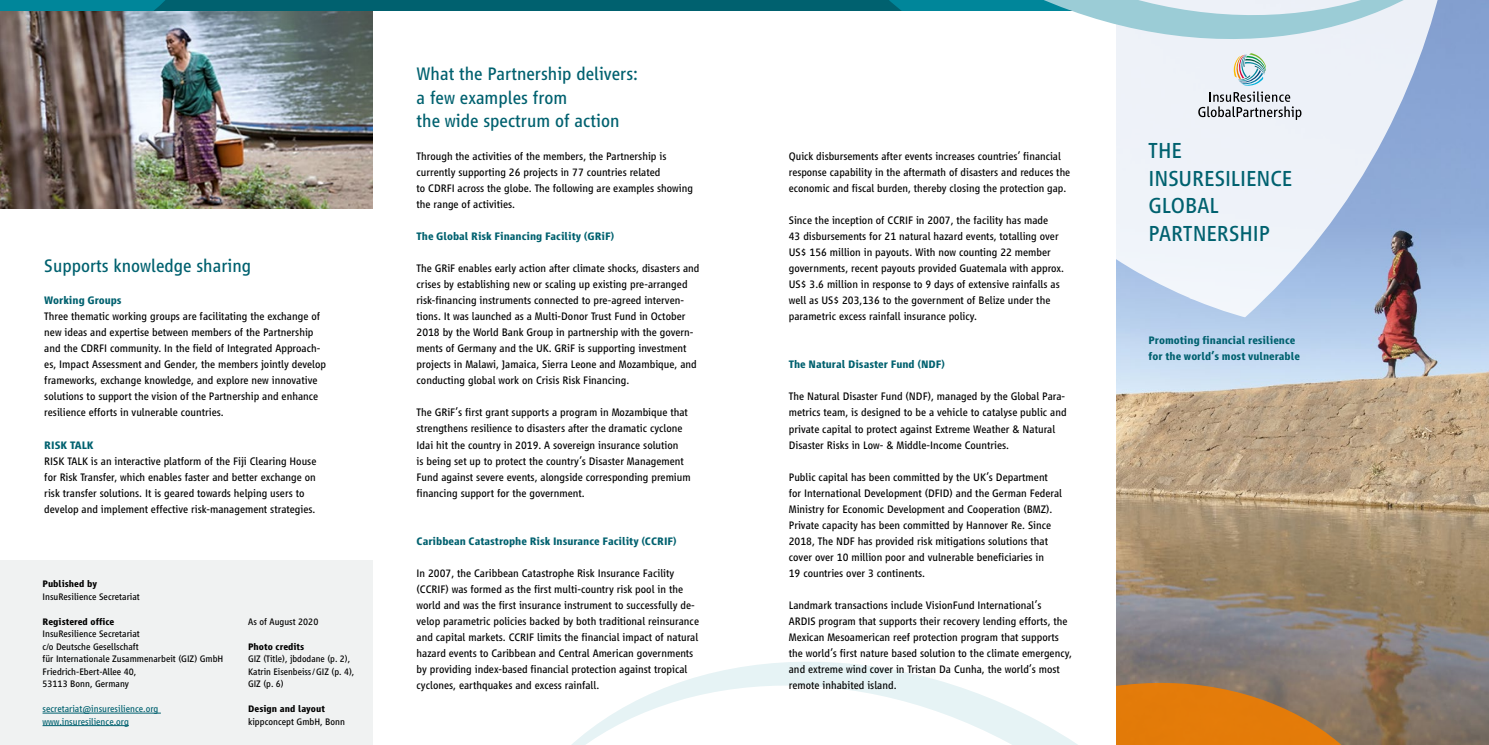
<style>
.page{position:relative;width:1489px;height:745px;background:#fff}
.page>*{position:absolute;margin:0;border:0;box-sizing:border-box;transform-origin:0 0}
.t1{font:22.5px/27.8px "Vialog LT Pro";letter-spacing:-.005em;color:#00616f}
.t2{font:18.75px/23.2px "Vialog LT Pro";color:#00616f}
.t3{font:11.25px/16px "Vialog LT Pro";color:#000}
.t4{font:700 11.25px/16px "Vialog LT Pro";color:#00616f}
.t5{font:9.75px/12.5px "Vialog LT Pro";color:#000}
.t6{font:700 9.75px "Vialog LT Pro";color:#000}
.t7{font:9.75px/12.5px "Vialog LT Pro";color:#00616f}
</style>
<div class="page">
<img style="left:0;top:11px;width:372px;height:197px">
<svg style="left:573px;top:662px;width:503px;height:82px"></svg>
<img style="left:1116px;top:46px;width:372px;height:698px">
<div style="left:0;top:560px;width:372px;height:184px;background:#f0f2f2"></div>
<hr style="left:43px;top:712px;width:118px;height:1px;background:#00616f">
<hr style="left:43px;top:725px;width:86px;height:1px;background:#00616f">
<svg style="left:1116px;top:46px;width:362px;height:271px;fill:#edf1f8"></svg>
<svg style="left:1198px;top:53px;width:103px;height:67px;background:#cfd5da"></svg>
<div style="left:0;top:0;width:1063px;height:11px;background:#00616f"></div>
<div style="left:0;top:0;width:165px;height:11px;background:#00869a"></div>
<svg style="left:889px;top:0;width:599px;height:46px"></svg>
<svg style="left:1116px;top:657px;width:287px;height:87px;background:#ac773f"></svg>
<h2 class="t2" style="left:44px;top:254px;width:208px">Supports knowledge sharing</h2>
<p class="t4" style="left:44px;top:292px;width:79px">Working Groups</p>
<p class="t3" style="left:44px;top:308px;width:283px">Three thematic working groups are facilitating the exchange of new ideas and expertise between members of the Partnership and the CDRFI community. In the field of Integrated Approach&shy;es, Impact Assessment and Gender, the members jointly develop frameworks, exchange knowledge, and explore new innovative solutions to support the vision of the Partnership and enhance resilience efforts in vulnerable countries.</p>
<p class="t4" style="left:44px;top:436px;width:51px">RISK TALK</p>
<p class="t3" style="left:44px;top:452px;width:273px">RISK TALK is an interactive platform of the Fiji Clearing House for Risk Transfer, which enables faster and better exchange on risk transfer solutions. It is geared towards helping users to develop and implement effective risk-management strategies.</p>
<p class="t6" style="left:43px;top:578px;width:56px">Published by</p>
<p class="t5" style="left:43px;top:589px;width:99px">InsuResilience Secretariat</p>
<p class="t6" style="left:43px;top:615px;width:73px">Registered office</p>
<p class="t5" style="left:43px;top:627px;width:182px">InsuResilience Secretariat<br>c/o Deutsche Gesellschaft<br>für Internationale Zusammenarbeit (GIZ) GmbH<br>Friedrich-Ebert-Allee 40,<br>53113 Bonn, Germany</p>
<p class="t7" style="left:43px;top:702px;width:117px">secretariat@insuresilience.org www.insuresilience.org</p>
<p class="t5" style="left:248px;top:614px;width:72px">As of August 2020</p>
<p class="t6" style="left:248px;top:640px;width:58px">Photo credits</p>
<p class="t5" style="left:248px;top:652px;width:108px">GIZ (Title), jbdodane (p. 2),<br>Katrin Eisenbeiss/GIZ (p. 4),<br>GIZ (p. 6)</p>
<p class="t6" style="left:248px;top:703px;width:78px">Design and layout</p>
<p class="t5" style="left:248px;top:714px;width:98px">kippconcept GmbH, Bonn</p>
<h2 class="t2" style="left:416px;top:62px;width:223px">What the Partnership delivers: a few examples from<br>the wide spectrum of action</h2>
<p class="t3" style="left:416px;top:148px;width:278px">Through the activities of the members, the Partnership is currently supporting 26 projects in 77 countries related<br>to CDRFI across the globe. The following are examples showing the range of activities.</p>
<p class="t4" style="left:416px;top:228px;width:199px">The Global Risk Financing Facility (GRiF)</p>
<p class="t3" style="left:416px;top:260px;width:284px">The GRiF enables early action after climate shocks, disasters and crises by establishing new or scaling up existing pre-arranged risk-financing instruments connected to pre-agreed interven&shy;tions. It was launched as a Multi-Donor Trust Fund in October 2018 by the World Bank Group in partnership with the govern&shy;ments of Germany and the UK. GRiF is supporting investment projects in Malawi, Jamaica, Sierra Leone and Mozambique, and conducting global work on Crisis Risk Financing.</p>
<p class="t3" style="left:416px;top:404px;width:276px">The GRiF’s first grant supports a program in Mozambique that strengthens resilience to disasters after the dramatic cyclone Idai hit the country in 2019. A sovereign insurance solution<br>is being set up to protect the country’s Disaster Management Fund against severe events, alongside corresponding premium financing support for the government.</p>
<p class="t4" style="left:416px;top:532px;width:262px">Caribbean Catastrophe Risk Insurance Facility (CCRIF)</p>
<p class="t3" style="left:416px;top:564px;width:284px">In 2007, the Caribbean Catastrophe Risk Insurance Facility (CCRIF) was formed as the first multi-country risk pool in the world and was the first insurance instrument to successfully de&shy;velop parametric policies backed by both traditional reinsurance and capital markets. CCRIF limits the financial impact of natural hazard events to Caribbean and Central American governments by providing index-based financial protection against tropical cyclones, earthquakes and excess rainfall.</p>
<p class="t3" style="left:788px;top:148px;width:283px">Quick disbursements after events increases countries’ financial response capability in the aftermath of disasters and reduces the economic and fiscal burden, thereby closing the protection gap.</p>
<p class="t3" style="left:788px;top:212px;width:277px">Since the inception of CCRIF in 2007, the facility has made<br>43 disbursements for 21 natural hazard events, totalling over US$ 156 million in payouts. With now counting 22 member governments, recent payouts provided Guatemala with approx.<br>US$ 3.6 million in response to 9 days of extensive rainfalls as well as US$ 203,136 to the government of Belize under the parametric excess rainfall insurance policy.</p>
<p class="t4" style="left:788px;top:356px;width:158px">The Natural Disaster Fund (NDF)</p>
<p class="t3" style="left:788px;top:388px;width:279px">The Natural Disaster Fund (NDF), managed by the Global Para&shy;metrics team, is designed to be a vehicle to catalyse public and private capital to protect against Extreme Weather &amp; Natural Disaster Risks in Low- &amp; Middle-Income Countries.</p>
<p class="t3" style="left:788px;top:468px;width:275px">Public capital has been committed by the UK’s Department for International Development (DFID) and the German Federal Ministry for Economic Development and Cooperation (BMZ).<br>Private capacity has been committed by Hannover Re. Since 2018, The NDF has provided risk mitigations solutions that cover over 10 million poor and vulnerable beneficiaries in<br>19 countries over 3 continents.</p>
<p class="t3" style="left:788px;top:596px;width:285px">Landmark transactions include VisionFund International’s<br>ARDIS program that supports their recovery lending efforts, the Mexican Mesoamerican reef protection program that supports the world’s first nature based solution to the climate emergency, and extreme wind cover in Tristan Da Cunha, the world’s most remote inhabited island.</p>
<h1 class="t1" style="left:1148px;top:136px;width:145px">THE<br>INSURESILIENCE<br>GLOBAL<br>PARTNERSHIP</h1>
<p class="t4" style="left:1148px;top:332px;width:153px">Promoting financial resilience for the world’s most vulnerable</p>
</div>
